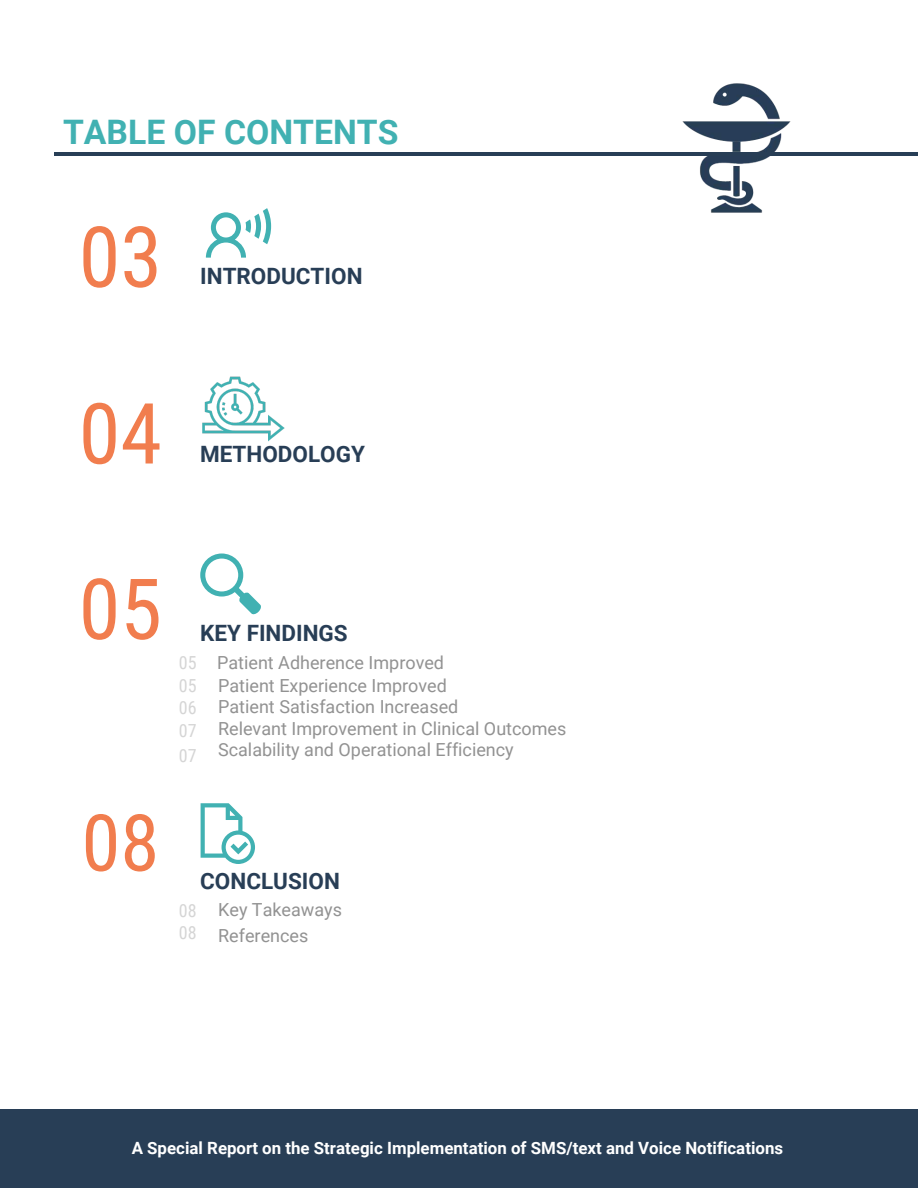
<style>
.page{position:relative;width:918px;height:1188px;background:#fff}
.page>*{position:absolute;margin:0;border:0;box-sizing:border-box;transform-origin:0 0}
.t1{font:84.3px "Roboto Condensed";color:#f17d4e}
.t2{font:78.75px "Roboto Condensed";color:#f17d4e}
.t3{font:700 33.75px "Roboto";color:#41b1b2}
.t4{font:700 22.5px "Roboto";color:#283e56}
.t5{font:18px/21.6px "Roboto";color:#929292}
.t6{font:18px/24.8px "Roboto Condensed";color:#d5d5d5}
.t7{font:700 16.8px "Roboto";color:#fff}
</style>
<div class="page">
<img style="left:615px;top:83px;width:242px;height:130px">
<div style="left:0;top:1109px;width:918px;height:79px;background:#283e56"></div>
<hr style="left:54px;top:152px;width:864px;height:3px;background:#283e56">
<svg style="left:206px;top:208px;width:65px;height:50px"></svg>
<img style="left:202px;top:376px;width:83px;height:66px">
<svg style="left:200px;top:554px;width:61px;height:60px"></svg>
<svg style="left:201px;top:803px;width:54px;height:61px"></svg>
<h3 class="t3" style="left:63px;top:108px;width:337px">TABLE OF CONTENTS</h3>
<h1 class="t1" style="left:79px;top:198px;width:85px">03</h1>
<p class="t4" style="left:200px;top:260px;width:164px">INTRODUCTION</p>
<h1 class="t1" style="left:79px;top:374px;width:85px">04</h1>
<p class="t4" style="left:200px;top:439px;width:166px">METHODOLOGY</p>
<h1 class="t1" style="left:79px;top:550px;width:85px">05</h1>
<h2 class="t2" style="left:81px;top:788px;width:79px">08</h2>
<p class="t4" style="left:200px;top:617px;width:149px">KEY FINDINGS</p>
<p class="t5" style="left:217px;top:652px;width:351px">Patient Adherence Improved<br>Patient Experience Improved<br>Patient Satisfaction Increased<br>Relevant Improvement in Clinical Outcomes Scalability and Operational Efficiency</p>
<p class="t6" style="left:179px;top:650px;width:19px">05</p>
<p class="t6" style="left:179px;top:695px;width:19px">06</p>
<p class="t6" style="left:179px;top:672px;width:19px">05</p>
<p class="t6" style="left:179px;top:717px;width:19px">07<br>07</p>
<p class="t4" style="left:200px;top:865px;width:141px">CONCLUSION</p>
<p class="t5" style="left:218px;top:896px;width:125px;line-height:25.8px">Key Takeaways<br>References</p>
<p class="t6" style="left:179px;top:899px;width:19px;line-height:22.5px">08<br>08</p>
<p class="t7" style="left:132px;top:1137px;width:653px">A Special Report on the Strategic Implementation of SMS/text and Voice Notifications</p>
</div>
